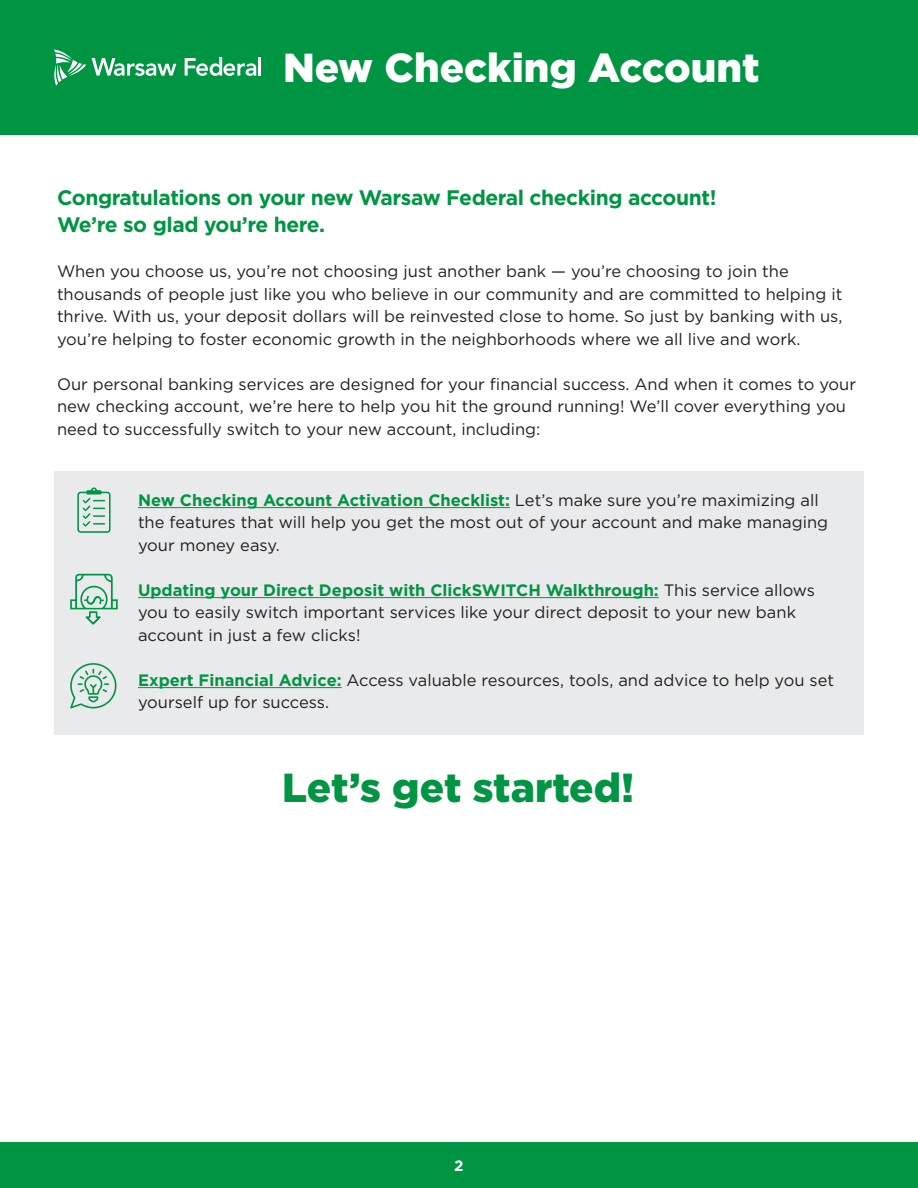
<style>
.page{position:relative;width:918px;height:1188px;background:#fff}
.page>*{position:absolute;margin:0;border:0;box-sizing:border-box;transform-origin:0 0}
.t1{font:900 40.5px "Gotham";color:#fff}
.t2{font:900 40.5px "Gotham";color:#009543}
.t3{font:700 21px/27px "Gotham";letter-spacing:-.02em;color:#009543}
.t4{font:16.5px/22.5px "Gotham";color:#231f20}
.t5{font:700 15px "Gotham";color:#fff}
.s1{font-weight:700;color:#009543}
</style>
<div class="page">
<div style="left:0;top:0;width:918px;height:135px;background:#009543"></div>
<div style="left:0;top:1143px;width:918px;height:45px;background:#009543"></div>
<svg style="left:54px;top:49px;width:32px;height:37px"></svg>
<svg style="left:92px;top:58px;width:84px;height:18px"></svg>
<svg style="left:185px;top:57px;width:71px;height:19px"></svg>
<hr style="left:258px;top:57px;width:3px;height:19px;background:#fff">
<div style="left:54px;top:471px;width:810px;height:264px;background:#e9eaeb"></div>
<hr style="left:138px;top:507px;width:372px;height:1px;background:#009543">
<hr style="left:138px;top:597px;width:521px;height:1px;background:#009543">
<hr style="left:138px;top:687px;width:204px;height:1px;background:#009543">
<svg style="left:70px;top:574px;width:48px;height:51px"></svg>
<svg style="left:77px;top:487px;width:34px;height:46px"></svg>
<svg style="left:70px;top:663px;width:47px;height:46px"></svg>
<p class="t1" style="left:283px;top:40px;width:478px">New Checking Account</p>
<p class="t3" style="left:57px;top:184px;width:661px">Congratulations on your new Warsaw Federal checking account!<br>We’re so glad you’re here.</p>
<p class="t4" style="left:57px;top:260px;width:787px">When you choose us, you’re not choosing just another bank — you’re choosing to join the thousands of people just like you who believe in our community and are committed to helping it thrive. With us, your deposit dollars will be reinvested close to home. So just by banking with us, you’re helping to foster economic growth in the neighborhoods where we all live and work.</p>
<p class="t4" style="left:57px;top:372px;width:801px">Our personal banking services are designed for your financial success. And when it comes to your new checking account, we’re here to help you hit the ground running! We’ll cover everything you need to successfully switch to your new account, including:</p>
<p class="t4" style="left:138px;top:489px;width:692px"><span class="s1">New Checking Account Activation Checklist:</span> Let’s make sure you’re maximizing all the features that will help you get the most out of your account and make managing your money easy.</p>
<p class="t4" style="left:138px;top:579px;width:679px"><span class="s1">Updating your Direct Deposit with ClickSWITCH Walkthrough:</span> This service allows you to easily switch important services like your direct deposit to your new bank account in just a few clicks!</p>
<p class="t4" style="left:138px;top:669px;width:698px"><span class="s1">Expert Financial Advice:</span> Access valuable resources, tools, and advice to help you set yourself up for success.</p>
<p class="t2" style="left:282px;top:760px;width:354px">Let’s get started!</p>
<p class="t5" style="left:454px;top:1156px;width:11px">2</p>
</div>
